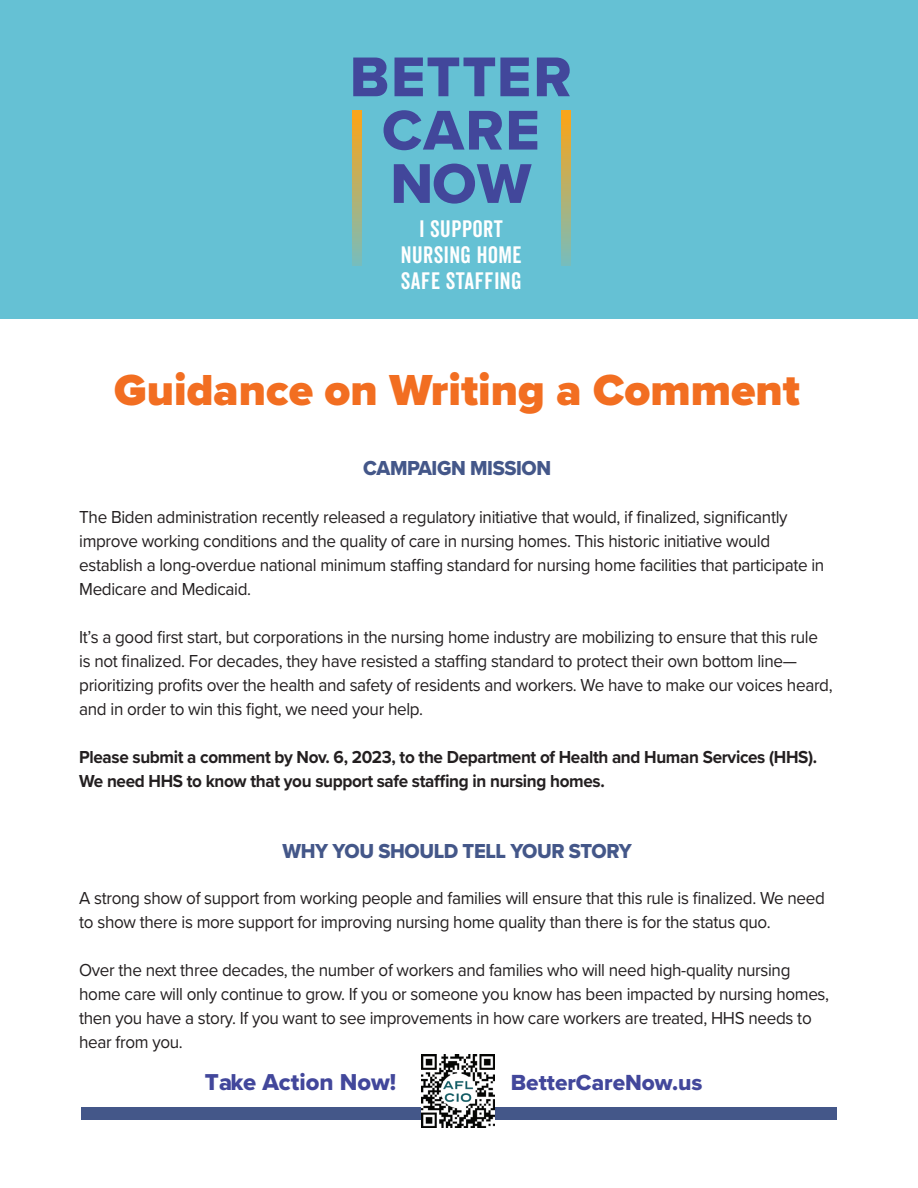
<style>
.page{position:relative;width:918px;height:1188px;background:#fff}
.page>*{position:absolute;margin:0;border:0;box-sizing:border-box;transform-origin:0 0}
.t1{font:58.05px/53.4px "Proxima Nova Extrabld";letter-spacing:.025em;color:#42479b;text-align:center}
.t2{font:900 45px "Proxima Nova";color:#f26e21}
.t3{font:23.85px "Proxima Nova Extrabld";color:#42479b}
.t4{font:23.1px/26px "Veneer Clean";letter-spacing:.025em;color:#fff;text-align:center}
.t5{font:22.65px "Proxima Nova Extrabld";color:#42479b}
.t6{font:21px "Proxima Nova Extrabld";letter-spacing:-.02em;color:#445789;scale:.95 1}
.t7{font:18px/24px "Proxima Nova";letter-spacing:-.02em;color:#231f20;scale:.95 1}
.t8{font:700 18px/24px "Proxima Nova";letter-spacing:-.02em;color:#231f20;scale:.95 1}
</style>
<div class="page">
<div style="left:0;top:0;width:918px;height:319px;background:#65c1d4"></div>
<svg style="left:561px;top:110px;width:10px;height:155px;background:#bbb067"></svg>
<svg style="left:352px;top:110px;width:9px;height:155px"></svg>
<div style="left:81px;top:1107px;width:756px;height:13px;background:#445789"></div>
<img style="left:422px;top:1055px;width:73px;height:73px">
<h1 class="t1" style="left:350px;top:49px;width:223px">BETTER<br>CARE<br>NOW</h1>
<p class="t4" style="left:401px;top:216px;width:122px">I SUPPORT<br>NURSING HOME<br>SAFE STAFFING</p>
<h2 class="t2" style="left:114px;top:356px;width:687px">Guidance on Writing a Comment</h2>
<p class="t6" style="left:363px;top:452px;width:199px">CAMPAIGN MISSION</p>
<p class="t7" style="left:79px;top:504px;width:786px">The Biden administration recently released a regulatory initiative that would, if finalized, significantly improve working conditions and the quality of care in nursing homes. This historic initiative would establish a long-overdue national minimum staffing standard for nursing home facilities that participate in Medicare and Medicaid.</p>
<p class="t7" style="left:79px;top:624px;width:795px">It’s a good first start, but corporations in the nursing home industry are mobilizing to ensure that this rule is not finalized. For decades, they have resisted a staffing standard to protect their own bottom line— prioritizing profits over the health and safety of residents and workers. We have to make our voices heard, and in order to win this fight, we need your help.</p>
<p class="t8" style="left:79px;top:745px;width:778px">Please submit a comment by Nov. 6, 2023, to the Department of Health and Human Services (HHS).<br>We need HHS to know that you support safe staffing in nursing homes.</p>
<p class="t6" style="left:283px;top:835px;width:369px">WHY YOU SHOULD TELL YOUR STORY</p>
<p class="t7" style="left:79px;top:885px;width:787px">A strong show of support from working people and families will ensure that this rule is finalized. We need to show there is more support for improving nursing home quality than there is for the status quo.</p>
<p class="t7" style="left:79px;top:957px;width:791px">Over the next three decades, the number of workers and families who will need high-quality nursing home care will only continue to grow. If you or someone you know has been impacted by nursing homes, then you have a story. If you want to see improvements in how care workers are treated, HHS needs to hear from you.</p>
<h3 class="t3" style="left:205px;top:1064px;width:193px">Take Action Now!</h3>
<p class="t5" style="left:511px;top:1065px;width:193px">BetterCareNow.us</p>
</div>
